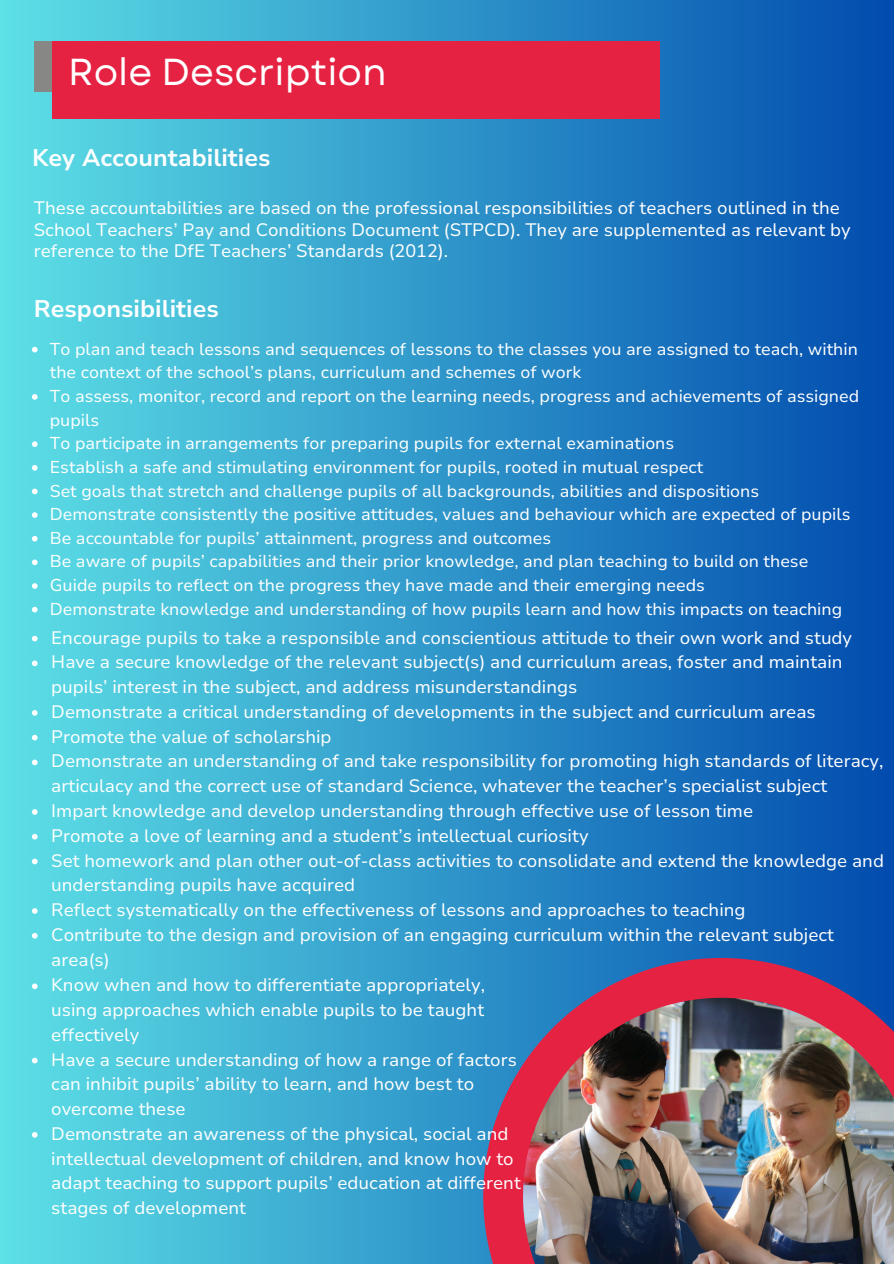
<style>
.page{position:relative;width:894px;height:1264px;background:#fff}
.page>*{position:absolute;margin:0;border:0;box-sizing:border-box;transform-origin:0 0}
.t1{font:37.5px "Garet";color:#fff}
.t2{font:700 24px "Nunito Sans 10 pt";color:#fff}
.t3{font:18px/24.8px "Nunito Sans 10 pt";color:#fff}
.t4{font:17.1px/23.7px "Nunito Sans 10 pt";color:#fff}
</style>
<div class="page">
<div style="left:0;top:0;width:893px;height:1263px;background:linear-gradient(to right,#5de0e6,#014bad)"></div>
<div style="left:34px;top:42px;width:24px;height:50px;background:#878786"></div>
<div style="left:52px;top:42px;width:607px;height:77px;background:#e62243"></div>
<svg style="left:483px;top:958px;width:410px;height:305px;background:#7e5083"></svg>
<img style="left:523px;top:997px;width:370px;height:266px">
<svg style="left:32px;top:635px;width:6px;height:6px"></svg>
<svg style="left:32px;top:660px;width:6px;height:6px"></svg>
<svg style="left:32px;top:710px;width:6px;height:5px"></svg>
<svg style="left:32px;top:734px;width:6px;height:6px"></svg>
<svg style="left:32px;top:759px;width:6px;height:6px"></svg>
<svg style="left:32px;top:809px;width:6px;height:5px"></svg>
<svg style="left:32px;top:833px;width:6px;height:6px"></svg>
<svg style="left:32px;top:858px;width:6px;height:6px"></svg>
<svg style="left:32px;top:908px;width:6px;height:5px"></svg>
<svg style="left:32px;top:932px;width:6px;height:6px"></svg>
<svg style="left:32px;top:347px;width:6px;height:5px"></svg>
<svg style="left:32px;top:394px;width:6px;height:6px"></svg>
<svg style="left:32px;top:441px;width:6px;height:6px"></svg>
<svg style="left:32px;top:465px;width:6px;height:5px"></svg>
<svg style="left:32px;top:488px;width:6px;height:6px"></svg>
<svg style="left:32px;top:512px;width:6px;height:6px"></svg>
<svg style="left:32px;top:536px;width:6px;height:5px"></svg>
<svg style="left:32px;top:559px;width:6px;height:6px"></svg>
<svg style="left:32px;top:583px;width:6px;height:6px"></svg>
<svg style="left:32px;top:607px;width:6px;height:5px"></svg>
<svg style="left:32px;top:983px;width:6px;height:6px"></svg>
<svg style="left:32px;top:1057px;width:6px;height:6px"></svg>
<svg style="left:32px;top:1131px;width:6px;height:6px"></svg>
<h1 class="t1" style="left:68px;top:45px;width:320px">Role Description</h1>
<p class="t2" style="left:32px;top:142px;width:240px">Key Accountabilities</p>
<p class="t3" style="left:34px;top:198px;width:818px;line-height:21.3px">These accountabilities are based on the professional responsibilities of teachers outlined in the<br>School Teachers’ Pay and Conditions Document (STPCD). They are supplemented as relevant by reference to the DfE Teachers’ Standards (2012).</p>
<p class="t2" style="left:34px;top:293px;width:186px">Responsibilities</p>
<p class="t4" style="left:50px;top:337px;width:809px">To plan and teach lessons and sequences of lessons to the classes you are assigned to teach, within the context of the school’s plans, curriculum and schemes of work</p>
<p class="t4" style="left:50px;top:384px;width:810px">To assess, monitor, record and report on the learning needs, progress and achievements of assigned pupils</p>
<p class="t4" style="left:50px;top:432px;width:625px">To participate in arrangements for preparing pupils for external examinations</p>
<p class="t4" style="left:50px;top:455px;width:655px">Establish a safe and stimulating environment for pupils, rooted in mutual respect</p>
<p class="t4" style="left:50px;top:479px;width:710px">Set goals that stretch and challenge pupils of all backgrounds, abilities and dispositions</p>
<p class="t4" style="left:50px;top:502px;width:801px">Demonstrate consistently the positive attitudes, values and behaviour which are expected of pupils</p>
<p class="t4" style="left:50px;top:526px;width:503px">Be accountable for pupils’ attainment, progress and outcomes</p>
<p class="t4" style="left:50px;top:550px;width:759px">Be aware of pupils’ capabilities and their prior knowledge, and plan teaching to build on these</p>
<p class="t4" style="left:50px;top:573px;width:656px">Guide pupils to reflect on the progress they have made and their emerging needs</p>
<p class="t4" style="left:50px;top:597px;width:793px">Demonstrate knowledge and understanding of how pupils learn and how this impacts on teaching</p>
<h2 class="t3" style="left:51px;top:625px;width:802px">Encourage pupils to take a responsible and conscientious attitude to their own work and study</h2>
<p class="t3" style="left:51px;top:650px;width:792px">Have a secure knowledge of the relevant subject(s) and curriculum areas, foster and maintain pupils’ interest in the subject, and address misunderstandings</p>
<p class="t3" style="left:51px;top:699px;width:765px">Demonstrate a critical understanding of developments in the subject and curriculum areas</p>
<p class="t3" style="left:51px;top:724px;width:282px">Promote the value of scholarship</p>
<p class="t3" style="left:51px;top:749px;width:833px">Demonstrate an understanding of and take responsibility for promoting high standards of literacy, articulacy and the correct use of standard Science, whatever the teacher’s specialist subject</p>
<p class="t3" style="left:51px;top:798px;width:703px">Impart knowledge and develop understanding through effective use of lesson time</p>
<p class="t3" style="left:51px;top:823px;width:538px">Promote a love of learning and a student’s intellectual curiosity</p>
<p class="t3" style="left:51px;top:848px;width:834px">Set homework and plan other out-of-class activities to consolidate and extend the knowledge and understanding pupils have acquired</p>
<p class="t3" style="left:51px;top:897px;width:695px">Reflect systematically on the effectiveness of lessons and approaches to teaching</p>
<p class="t3" style="left:51px;top:922px;width:784px">Contribute to the design and provision of an engaging curriculum within the relevant subject area(s)</p>
<p class="t3" style="left:51px;top:973px;width:435px;text-align:justify">Know when and how to differentiate appropriately, using approaches which enable pupils to be taught effectively</p>
<p class="t3" style="left:51px;top:1047px;width:467px">Have a secure understanding of how a range of factors can inhibit pupils’ ability to learn, and how best to overcome these</p>
<p class="t3" style="left:51px;top:1121px;width:471px">Demonstrate an awareness of the physical, social and intellectual development of children, and know how to adapt teaching to support pupils’ education at different stages of development</p>
</div>
